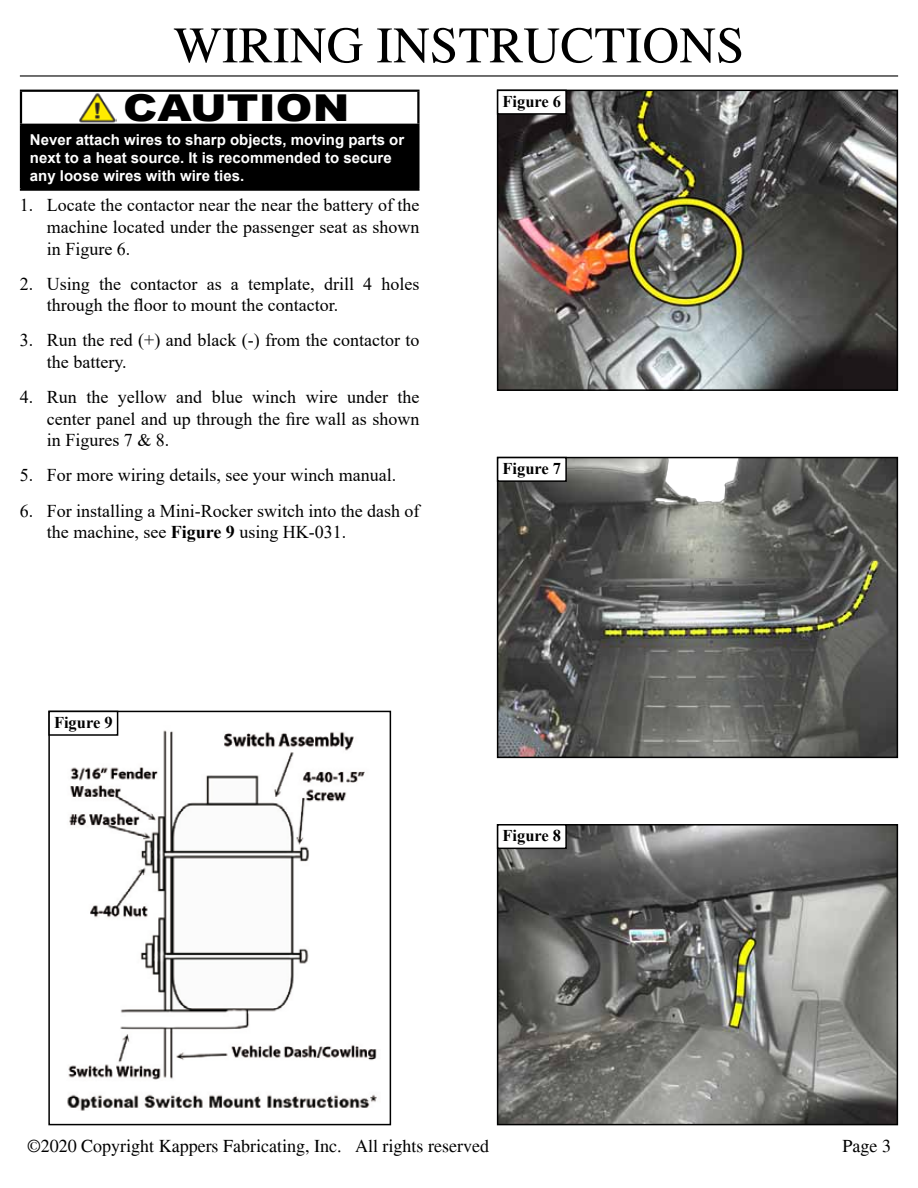
<style>
.page{position:relative;width:918px;height:1188px;background:#fff}
.page>*{position:absolute;margin:0;border:0;box-sizing:border-box;transform-origin:0 0}
.t1{font:51px "Times";color:#000}
.t2{font:900 37.05px "Arial";color:#000;scale:1.19 1}
.t3{font:18px/21.6px "Times New Roman";color:#000}
.t4{font:18px "Times";color:#000}
.t5{font:700 16.5px "Times New Roman";color:#000}
.t6{font:700 15px/18px "Arial";color:#fff}
.s1{font-weight:700}
</style>
<div class="page">
<div style="left:21px;top:125px;width:397px;height:65px;background:#000"></div>
<hr style="left:20px;top:126px;width:2px;height:63px;background:#000">
<hr style="left:417px;top:126px;width:3px;height:63px;background:#000">
<hr style="left:20px;top:189px;width:400px;height:2px;background:#000">
<hr style="left:20px;top:90px;width:400px;height:2px;background:#000">
<hr style="left:20px;top:92px;width:2px;height:32px;background:#000">
<hr style="left:417px;top:92px;width:3px;height:32px;background:#000">
<hr style="left:20px;top:124px;width:400px;height:2px;background:#000">
<img style="left:80px;top:91px;width:36px;height:33px">
<img style="left:500px;top:93px;width:395px;height:295px">
<div style="left:497px;top:90px;width:401px;height:301px;border:2px solid #000"></div>
<img style="left:500px;top:460px;width:395px;height:295px">
<div style="left:497px;top:457px;width:401px;height:301px;border:2px solid #000"></div>
<img style="left:500px;top:827px;width:395px;height:295px">
<div style="left:497px;top:824px;width:401px;height:301px;border:2px solid #000"></div>
<img style="left:67px;top:721px;width:310px;height:389px">
<div style="left:48px;top:711px;width:343px;height:414px;border:2px solid #000"></div>
<div style="left:498px;top:90px;width:68px;height:24px;background:#fff"></div>
<div style="left:497px;top:90px;width:70px;height:25px;border:2px solid #000"></div>
<div style="left:498px;top:458px;width:68px;height:23px;background:#fff"></div>
<div style="left:497px;top:457px;width:70px;height:25px;border:2px solid #000"></div>
<div style="left:498px;top:825px;width:68px;height:23px;background:#fff"></div>
<div style="left:497px;top:824px;width:70px;height:25px;border:2px solid #000"></div>
<div style="left:49px;top:711px;width:69px;height:24px;background:#fff"></div>
<div style="left:48px;top:711px;width:70px;height:25px;border:2px solid #000"></div>
<hr style="left:20px;top:75px;width:878px;height:2px;background:#000">
<h1 class="t1" style="left:174px;top:15px;width:572px">WIRING INSTRUCTIONS</h1>
<h2 class="t2" style="left:123px;top:81px;width:192px">CAUTION</h2>
<p class="t5" style="left:503px;top:89px;width:60px">Figure 6</p>
<p class="t6" style="left:30px;top:131px;width:376px">Never attach wires to sharp objects, moving parts or next to a heat source. It is recommended to secure any loose wires with wire ties.</p>
<p class="t3" style="left:47px;top:194px;width:374px;text-align:justify;text-indent:-27px">1. Locate the contactor near the near the battery of the machine located under the passenger seat as shown in Figure 6.</p>
<p class="t3" style="left:47px;top:272px;width:374px;text-indent:-27px">2. Using the contactor as a template, drill 4 holes through the floor to mount the contactor.</p>
<p class="t3" style="left:47px;top:329px;width:374px;text-indent:-27px">3. Run the red (+) and black (-) from the contactor to the battery.</p>
<p class="t3" style="left:47px;top:386px;width:374px;text-align:justify;text-indent:-27px">4. Run the yellow and blue winch wire under the center panel and up through the fire wall as shown in Figures 7 &amp; 8.</p>
<p class="t3" style="left:20px;top:464px;width:378px">5. For more wiring details, see your winch manual.</p>
<p class="t3" style="left:47px;top:499px;width:374px;text-indent:-27px">6. For installing a Mini-Rocker switch into the dash of the machine, see <span class="s1">Figure 9</span> using HK-031.</p>
<p class="t5" style="left:54px;top:710px;width:60px">Figure 9</p>
<p class="t5" style="left:503px;top:456px;width:60px">Figure 7</p>
<p class="t5" style="left:503px;top:824px;width:60px">Figure 8</p>
<p class="t4" style="left:27px;top:1135px;width:464px">©2020 Copyright Kappers Fabricating, Inc. All rights reserved</p>
<p class="t4" style="left:843px;top:1135px;width:50px">Page 3</p>
</div>
